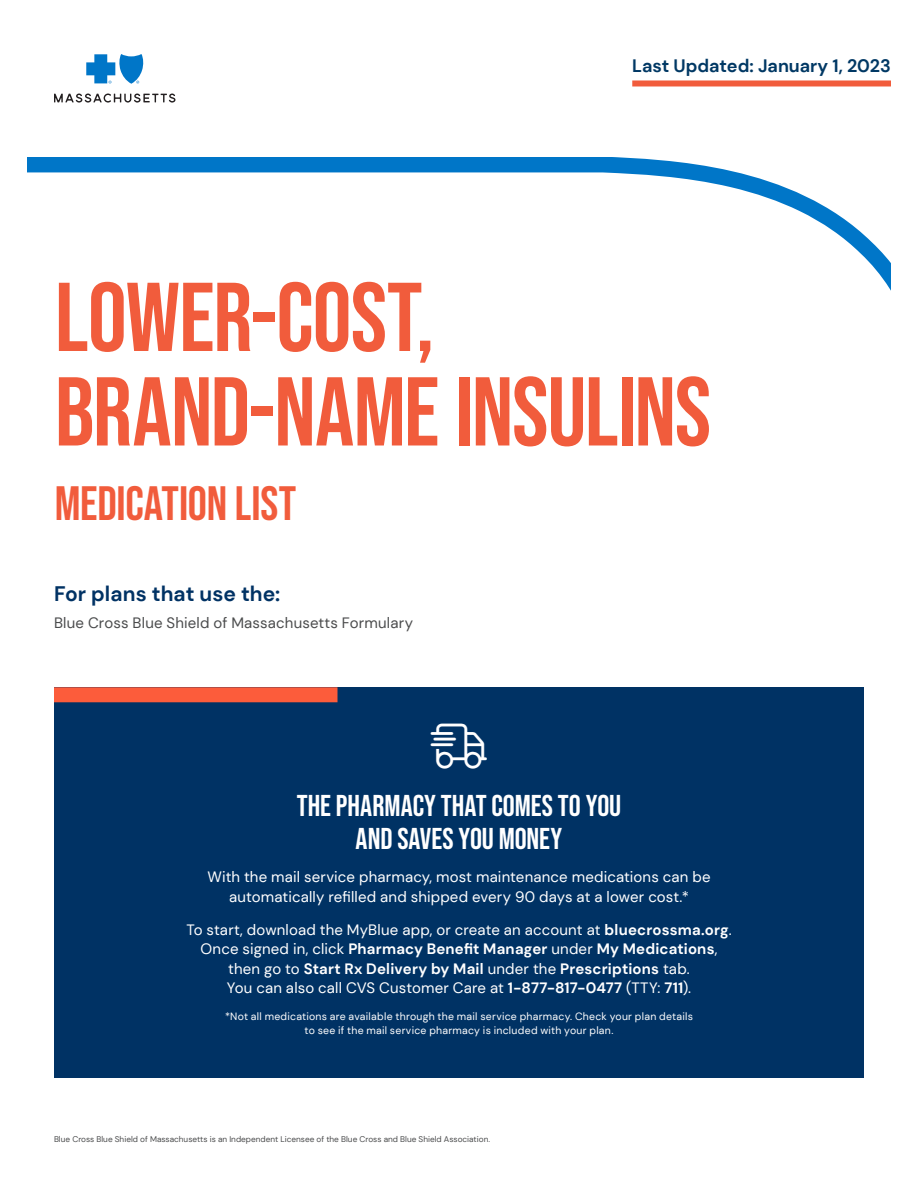
<style>
.page{position:relative;width:918px;height:1188px;background:#fff}
.page>*{position:absolute;margin:0;border:0;box-sizing:border-box;transform-origin:0 0}
.Page_Head{font:97.5px/94.5px "Bebas Neue";letter-spacing:-.01em;color:#f15c3c}
.Page_Head-2{font:48px "Bebas Neue";letter-spacing:-.005em;color:#f15c3c}
.MDCR_SUB_TITLE{font:30px/33px "Bebas Neue";color:#fff;text-align:center}
.List_Date_12_14{font:700 21px "DM Sans";letter-spacing:.005em;color:#003264}
.top_indentifier{font:700 18px "DM Sans";color:#003864}
.Body{font:15px/19.5px "DM Sans";letter-spacing:.01em;color:#fff;text-align:center}
.Body-2{font:15px "DM Sans";letter-spacing:.01em;color:#4b4c4d}
.Body-3{font:10.5px/13.5px "DM Sans";letter-spacing:.025em;color:#fff;text-align:center}
.t1{font:8.25px "DM Sans";color:#4b4c4d}
.s1{font-weight:700}
</style>
<div class="page">
<div style="left:632px;top:80px;width:259px;height:6px;background:#f15c3c"></div>
<svg style="left:86px;top:54px;width:58px;height:30px"></svg>
<svg style="left:54px;top:94px;width:122px;height:9px"></svg>
<svg style="left:27px;top:157px;width:864px;height:134px"></svg>
<div style="left:54px;top:687px;width:810px;height:391px;background:#003264"></div>
<div style="left:54px;top:687px;width:284px;height:15px;background:#fc5c3b"></div>
<p class="top_indentifier" style="left:632px;top:54px;width:260px">Last Updated: January 1, 2023</p>
<p class="Page_Head" style="left:55px;top:269px;width:658px">LOWER-COST,<br>BRAND-NAME INSULINS</p>
<p class="Page_Head-2" style="left:55px;top:477px;width:243px">MEDICATION LIST</p>
<p class="List_Date_12_14" style="left:54px;top:581px;width:228px">For plans that use the:</p>
<p class="Body-2" style="left:54px;top:613px;width:361px">Blue Cross Blue Shield of Massachusetts Formulary</p>
<p class="MDCR_SUB_TITLE" style="left:297px;top:789px;width:326px">THE PHARMACY THAT COMES TO YOU<br>AND SAVES YOU MONEY</p>
<p class="Body" style="left:207px;top:867px;width:505px">With the mail service pharmacy, most maintenance medications can be automatically refilled and shipped every 90 days at a lower cost.*</p>
<p class="Body" style="left:186px;top:920px;width:547px">To start, download the MyBlue app, or create an account at <span class="s1">bluecrossma.org</span>.<br>Once signed in, click <span class="s1">Pharmacy Benefit Manager</span> under <span class="s1">My Medications</span>, then go to <span class="s1">Start Rx Delivery by Mail</span> under the <span class="s1">Prescriptions</span> tab.<br>You can also call CVS Customer Care at <span class="s1">1-877-817-0477</span> (TTY: <span class="s1">711</span>).</p>
<p class="Body-3" style="left:225px;top:1010px;width:469px">*Not all medications are available through the mail service pharmacy. Check your plan details to see if the mail service pharmacy is included with your plan.</p>
<p class="t1" style="left:54px;top:1134px;width:438px">Blue Cross Blue Shield of Massachusetts is an Independent Licensee of the Blue Cross and Blue Shield Association.</p>
</div>
